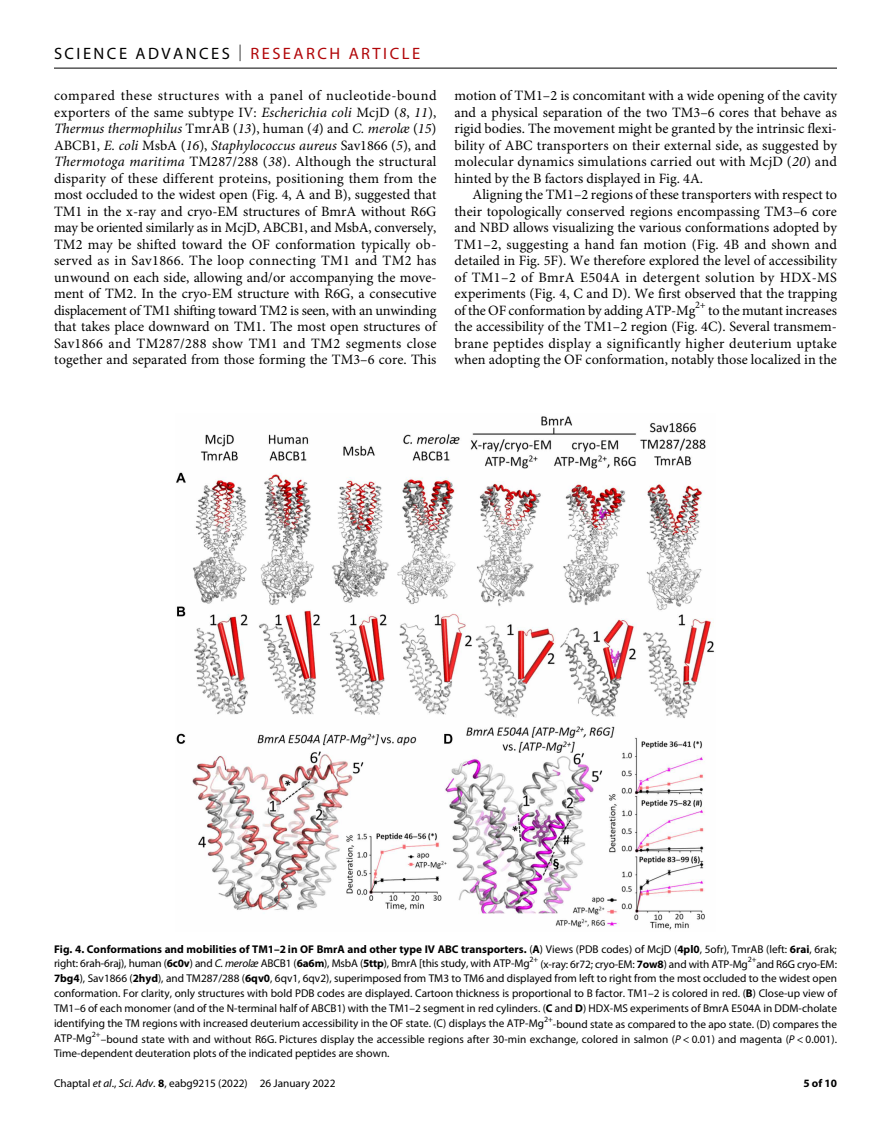
<style>
.page{position:relative;width:891px;height:1134px;background:#fff}
.page>*{position:absolute;margin:0;border:0;box-sizing:border-box;transform-origin:0 0}
.t1{font:16.5px "Myriad Pro";letter-spacing:.15em;color:#000}
.t2{font:14.25px/16.5px "Minion Pro";color:#000;text-align:justify}
.t3{font:11.25px/15px "Myriad Pro";color:#000;text-align:justify}
.t4{font:700 11.25px "Myriad Pro";color:#000}
.s1{font-weight:300}
.s2{color:#b10508}
.s3{font-style:italic}
.s4{font-weight:700}
</style>
<div class="page">
<hr style="left:54px;top:68px;width:783px;height:1px;background:#000">
<img style="left:176px;top:416px;width:539px;height:514px">
<p class="t1" style="left:54px;top:40px;width:368px">SCIENCE ADVANCES <span class="s1">|</span> <span class="s2">RESEARCH ARTICLE</span></p>
<p class="t2" style="left:54px;top:89px;width:384px">compared these structures with a panel of nucleotide-bound exporters of the same subtype IV: <span class="s3">Escherichia coli</span> McjD (<span class="s3">8</span>, <span class="s3">11</span>), <span class="s3">Thermus thermophilus</span> TmrAB (<span class="s3">13</span>), human (<span class="s3">4</span>) and <span class="s3">C. merolæ</span> (<span class="s3">15</span>)<br>ABCB1, <span class="s3">E. coli</span> MsbA (<span class="s3">16</span>), <span class="s3">Staphylococcus aureus</span> Sav1866 (<span class="s3">5</span>), and <span class="s3">Thermotoga maritima</span> TM287/288 (<span class="s3">38</span>). Although the structural disparity of these different proteins, positioning them from the most occluded to the widest open (Fig. 4, A and B), suggested that TM1 in the x-ray and cryo-EM structures of BmrA without R6G may be oriented similarly as in McjD, ABCB1, and MsbA, conversely, TM2 may be shifted toward the OF conformation typically ob&shy;served as in Sav1866. The loop connecting TM1 and TM2 has unwound on each side, allowing and/or accompanying the move&shy;ment of TM2. In the cryo-EM structure with R6G, a consecutive displacement of TM1 shifting toward TM2 is seen, with an unwinding that takes place downward on TM1. The most open structures of Sav1866 and TM287/288 show TM1 and TM2 segments close together and separated from those forming the TM3–6 core. This</p>
<p class="t2" style="left:454px;top:89px;width:384px">motion of TM1–2 is concomitant with a wide opening of the cavity and a physical separation of the two TM3–6 cores that behave as rigid bodies. The movement might be granted by the intrinsic flexi&shy;bility of ABC transporters on their external side, as suggested by molecular dynamics simulations carried out with McjD (<span class="s3">20</span>) and hinted by the B factors displayed in Fig. 4A.</p>
<p class="t2" style="left:454px;top:188px;width:384px;text-indent:18px">Aligning the TM1–2 regions of these transporters with respect to their topologically conserved regions encompassing TM3–6 core and NBD allows visualizing the various conformations adopted by TM1–2, suggesting a hand fan motion (Fig. 4B and shown and detailed in Fig. 5F). We therefore explored the level of accessibility of TM1–2 of BmrA E504A in detergent solution by HDX-MS experiments (Fig. 4, C and D). We first observed that the trapping of the OF conformation by adding ATP-Mg<sup>2+</sup> to the mutant increases the accessibility of the TM1–2 region (Fig. 4C). Several transmem&shy;brane peptides display a significantly higher deuterium uptake when adopting the OF conformation, notably those localized in the</p>
<p class="t3" style="left:54px;top:941px;width:785px"><span class="s4">Fig. 4. Conformations and mobilities of TM1–2 in OF BmrA and other type IV ABC transporters.</span> (<span class="s4">A</span>) Views (PDB codes) of McjD (<span class="s4">4pl0</span>, 5ofr), TmrAB (left: <span class="s4">6rai</span>, 6rak; right: 6rah-6raj), human (<span class="s4">6c0v</span>) and <span class="s3">C. merolæ</span> ABCB1 (<span class="s4">6a6m</span>), MsbA (<span class="s4">5ttp</span>), BmrA [this study, with ATP-Mg<sup>2+</sup> (x-ray: 6r72; cryo-EM: <span class="s4">7ow8</span>) and with ATP-Mg<sup>2+</sup>and R6G cryo-EM:<br><span class="s4">7bg4</span>), Sav1866 (<span class="s4">2hyd</span>), and TM287/288 (<span class="s4">6qv0</span>, 6qv1, 6qv2), superimposed from TM3 to TM6 and displayed from left to right from the most occluded to the widest open conformation. For clarity, only structures with bold PDB codes are displayed. Cartoon thickness is proportional to B factor. TM1–2 is colored in red. (<span class="s4">B</span>) Close-up view of TM1–6 of each monomer (and of the N-terminal half of ABCB1) with the TM1–2 segment in red cylinders. (<span class="s4">C</span> and <span class="s4">D</span>) HDX-MS experiments of BmrA E504A in DDM-cholate identifying the TM regions with increased deuterium accessibility in the OF state. (C) displays the ATP-Mg<sup>2+</sup>-bound state as compared to the apo state. (D) compares the ATP-Mg<sup>2+</sup>–bound state with and without R6G. Pictures display the accessible regions after 30-min exchange, colored in salmon (<span class="s3">P</span> &lt; 0.01) and magenta (<span class="s3">P</span> &lt; 0.001).<br>Time-dependent deuteration plots of the indicated peptides are shown.</p>
<p class="t3" style="left:54px;top:1076px;width:283px">Chaptal <span class="s3">et al</span>., <span class="s3">Sci. Adv.</span> <span class="s4">8</span>, eabg9215 (2022) 26 January 2022</p>
<p class="t4" style="left:803px;top:1074px;width:35px">5 of 10</p>
</div>
